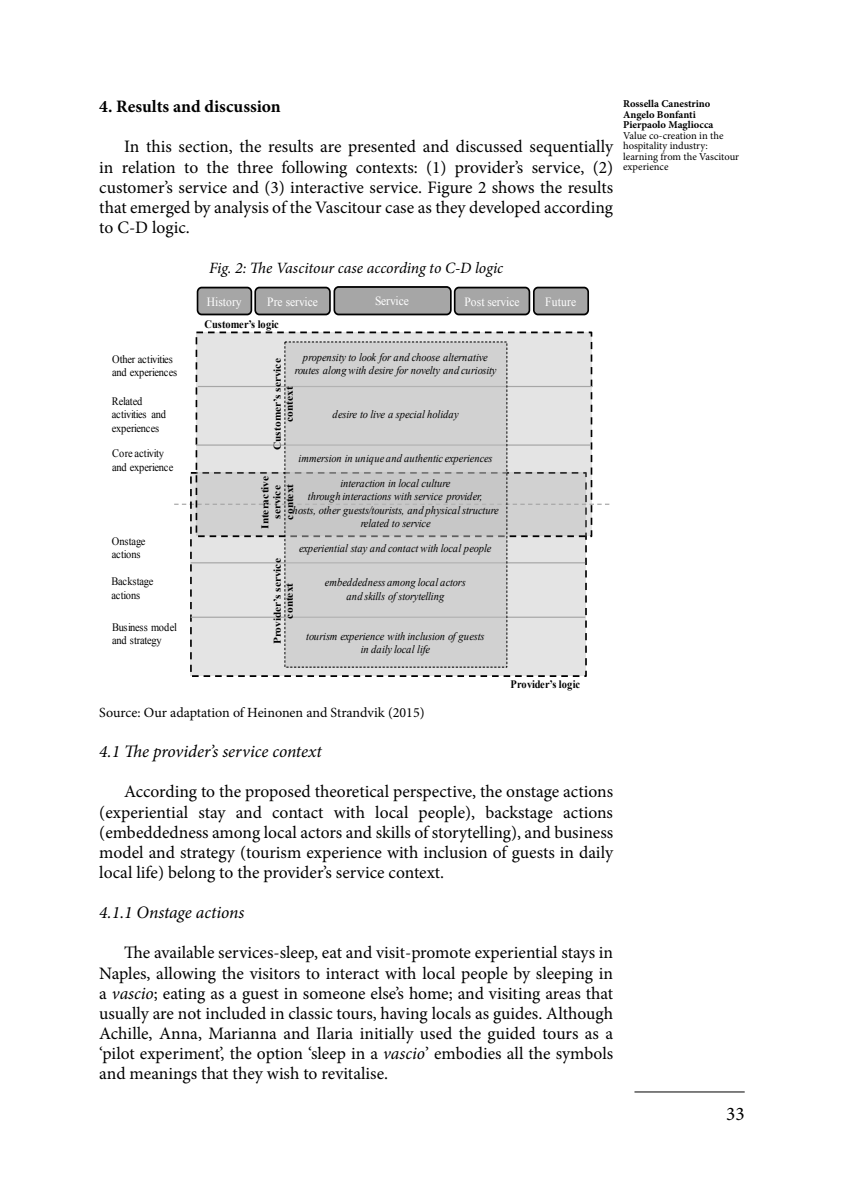
<style>
.page{position:relative;width:844px;height:1191px;background:#fff}
.page>*{position:absolute;margin:0;border:0;box-sizing:border-box;transform-origin:0 0}
.t1{font:19.25px "Minion Pro";color:#000}
.t2{font:17.5px/20.1px "Minion Pro";color:#000;text-align:justify}
.t3{font:italic 17.5px "Minion Pro";letter-spacing:-.005em;color:#000}
.t4{font:700 17.5px "Minion Pro";color:#000}
.t5{font:italic 15.75px "Minion Pro";letter-spacing:-.01em;color:#000}
.t6{font:14px "Minion Pro";color:#000}
.t7{font:12.6px "Times New Roman";color:#fff;scale:.92 1}
.t8{font:italic 11.38px/13.3px "Times New Roman";letter-spacing:-.015em;color:#000;text-align:center;scale:.92 1}
.t9{font:11.38px/13.1px "Times New Roman";letter-spacing:-.025em;color:#000;scale:.92 1}
.t10{font:700 11.38px "Times New Roman";color:#000;scale:.92 1}
.t11{font:10.5px/10.5px "Minion Pro";color:#000}
.t12{font:700 10.5px/10.5px "Minion Pro";color:#000}
.t13{font:700 10.5px/12.4px "Times New Roman";letter-spacing:-.015em;color:#000;text-align:center;scale:1.09 1}
.t14{font:700 10.5px/12.1px "Times New Roman";letter-spacing:.015em;color:#000;text-align:center;scale:1.09 1}
.s1{font-style:italic}
</style>
<div class="page">
<hr style="left:634px;top:1091px;width:110px;height:1px;background:#000">
<svg style="left:174px;top:503px;width:436px;height:2px"></svg>
<div style="left:191px;top:473px;width:395px;height:203px;background:#e4e4e4"></div>
<div style="left:190px;top:472px;width:396px;height:205px;border:2px dashed #000"></div>
<div style="left:196px;top:332px;width:395px;height:204px;background:#a6a6a6;opacity:.3"></div>
<div style="left:195px;top:331px;width:397px;height:206px;border:2px dashed #000"></div>
<hr style="left:191px;top:562px;width:394px;height:1px;background:#a6a6a6">
<hr style="left:191px;top:616px;width:394px;height:2px;background:#a6a6a6">
<hr style="left:196px;top:444px;width:394px;height:1px;background:#a6a6a6">
<hr style="left:198px;top:386px;width:394px;height:1px;background:#a6a6a6">
<div style="left:197px;top:287px;width:55px;height:28px;background:#a6a6a6;border:2px solid #000;border-radius:4px"></div>
<div style="left:334px;top:287px;width:116px;height:27px;background:#a6a6a6;border-radius:4px"></div>
<div style="left:333px;top:286px;width:118px;height:29px;border:2px solid #000;border-radius:4px"></div>
<div style="left:453px;top:287px;width:77px;height:28px;background:#a6a6a6;border:2px solid #000;border-radius:4px"></div>
<div style="left:533px;top:287px;width:55px;height:27px;background:#a6a6a6;border-radius:4px"></div>
<div style="left:533px;top:287px;width:56px;height:28px;border:2px solid #000;border-radius:4px"></div>
<div style="left:254px;top:287px;width:77px;height:28px;background:#a6a6a6;border:2px solid #000;border-radius:4px"></div>
<div style="left:285px;top:342px;width:221px;height:325px;background:#d1d1d1"></div>
<p class="t4" style="left:99px;top:94px;width:183px">4. Results and discussion</p>
<p class="t2" style="left:99px;top:137px;width:515px;text-indent:25px">In this section, the results are presented and discussed sequentially in relation to the three following contexts: (1) provider’s service, (2) customer’s service and (3) interactive service. Figure 2 shows the results that emerged by analysis of the Vascitour case as they developed according to C-D logic.</p>
<p class="t5" style="left:209px;top:257px;width:295px">Fig. 2: The Vascitour case according to C-D logic</p>
<p class="t7" style="left:207px;top:293px;width:39px">History</p>
<p class="t7" style="left:267px;top:293px;width:57px">Pre service</p>
<p class="t7" style="left:375px;top:293px;width:38px">Service</p>
<p class="t7" style="left:464px;top:293px;width:61px">Post service</p>
<p class="t7" style="left:545px;top:293px;width:35px">Future</p>
<p class="t9" style="left:112px;top:352px;width:72px">Other activities and experiences</p>
<p class="t9" style="left:112px;top:394px;width:60px">Related activities and experiences</p>
<p class="t9" style="left:112px;top:447px;width:68px">Core activity and experience</p>
<p class="t9" style="left:112px;top:534px;width:38px">Onstage actions</p>
<p class="t9" style="left:111px;top:575px;width:47px">Backstage actions</p>
<p class="t9" style="left:112px;top:620px;width:72px">Business model and strategy</p>
<p class="t10" style="left:204px;top:316px;width:82px">Customer’s logic</p>
<p class="t8" style="left:295px;top:350px;width:221px">propensity to look for and choose alternative routes along with desire for novelty and curiosity</p>
<p class="t8" style="left:332px;top:408px;width:138px">desire to live a special holiday</p>
<p class="t8" style="left:298px;top:451px;width:212px">immersion in unique and authentic experiences</p>
<p class="t8" style="left:292px;top:476px;width:226px">interaction in local culture<br>through interactions with service provider,<br>hosts, other guests/tourists, and physical structure related to service</p>
<p class="t8" style="left:299px;top:541px;width:211px">experiential stay and contact with local people</p>
<p class="t8" style="left:325px;top:575px;width:154px;line-height:13.8px">embeddedness among local actors and skills of storytelling</p>
<p class="t8" style="left:306px;top:629px;width:195px">tourism experience with inclusion of guests in daily local life</p>
<p class="t14" style="left:271px;top:450px;width:86px;rotate:-90deg">Customer’s service context</p>
<p class="t13" style="left:258px;top:528px;width:49px;rotate:-90deg">Interactive service context</p>
<p class="t13" style="left:271px;top:644px;width:81px;rotate:-90deg">Provider’s service context</p>
<p class="t12" style="left:623px;top:98px;width:92px">Rossella Canestrino<br>Angelo Bonfanti<br>Pierpaolo Magliocca</p>
<p class="t11" style="left:623px;top:130px;width:117px">Value co-creation in the hospitality industry: learning from the Vascitour experience</p>
<p class="t10" style="left:510px;top:676px;width:77px">Provider’s logic</p>
<p class="t6" style="left:99px;top:703px;width:327px">Source: Our adaptation of Heinonen and Strandvik (2015)</p>
<p class="t3" style="left:99px;top:739px;width:224px">4.1 The provider’s service context</p>
<p class="t2" style="left:99px;top:782px;width:515px;text-indent:25px">According to the proposed theoretical perspective, the onstage actions (experiential stay and contact with local people), backstage actions (embeddedness among local actors and skills of storytelling), and business model and strategy (tourism experience with inclusion of guests in daily local life) belong to the provider’s service context.</p>
<p class="t3" style="left:99px;top:900px;width:147px">4.1.1 Onstage actions</p>
<p class="t2" style="left:99px;top:943px;width:515px;text-indent:25px">The available services-sleep, eat and visit-promote experiential stays in Naples, allowing the visitors to interact with local people by sleeping in a <span class="s1">vascio</span>; eating as a guest in someone else’s home; and visiting areas that usually are not included in classic tours, having locals as guides. Although Achille, Anna, Marianna and Ilaria initially used the guided tours as a ‘pilot experiment’, the option ‘sleep in a <span class="s1">vascio</span>’ embodies all the symbols and meanings that they wish to revitalise.</p>
<p class="t1" style="left:726px;top:1101px;width:20px">33</p>
</div>
